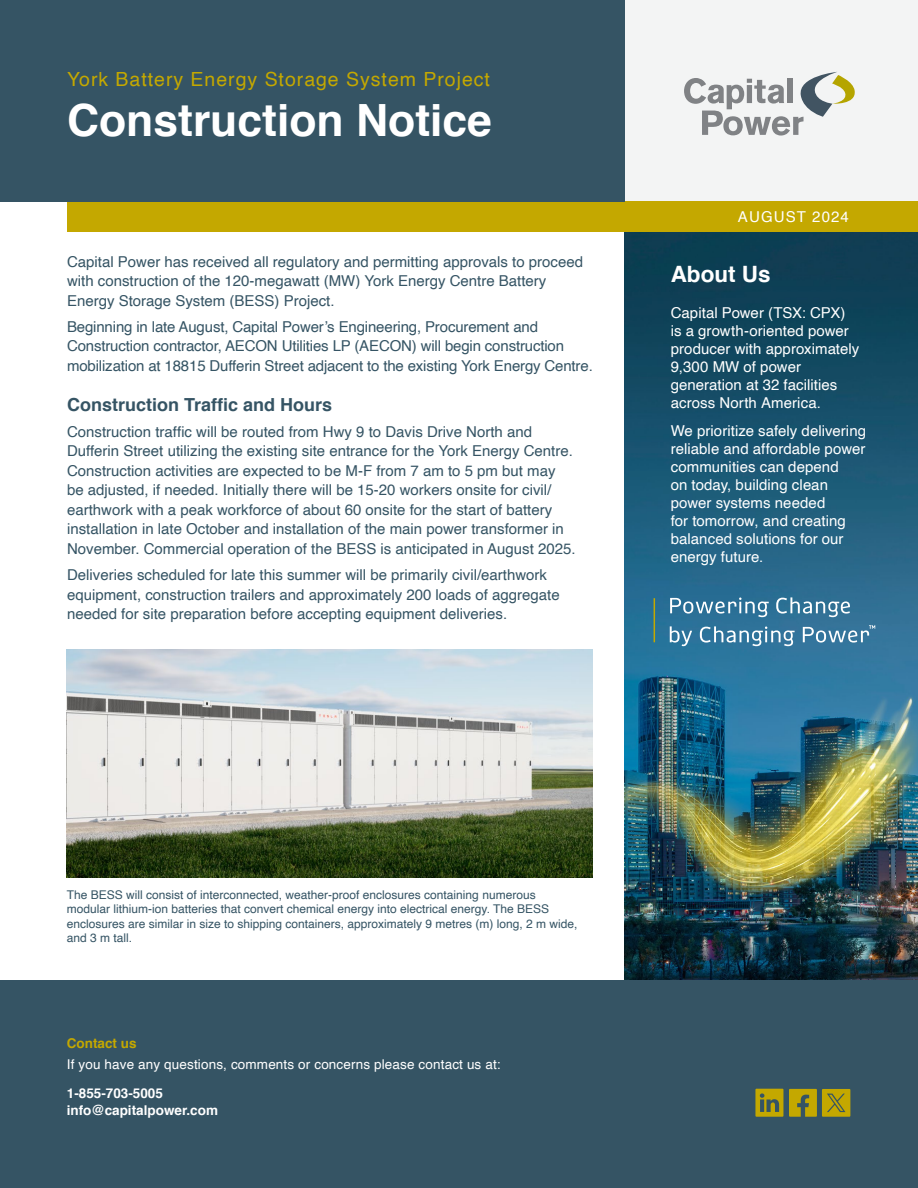
<style>
.page{position:relative;width:918px;height:1188px;background:#fff}
.page>*{position:absolute;margin:0;border:0;box-sizing:border-box;transform-origin:0 0}
.t1{font:700 44.4px "Helvetica";color:#fff}
.t2{font:700 22.5px "Helvetica";color:#fff}
.t3{font:19.5px "Helvetica";letter-spacing:.05em;color:#c4a800}
.t4{font:700 18px "Helvetica";color:#355464}
.t5{font:15px/19.5px "Helvetica";color:#355464}
.t6{font:15px/18px "Helvetica";letter-spacing:.005em;color:#fff}
.t7{font:15px "Helvetica";letter-spacing:.075em;color:#fff}
.t8{font:13.5px "Helvetica";letter-spacing:.01em;color:#fff}
.t9{font:700 13.5px/16.5px "Helvetica";color:#fff}
.t10{font:700 13.5px "Helvetica";color:#c4a800}
.t11{font:12px/14.4px "Helvetica";color:#355464}
</style>
<div class="page">
<img style="left:625px;top:232px;width:293px;height:748px">
<svg style="left:670px;top:625px;width:205px;height:21px;background:#598fae"></svg>
<svg style="left:670px;top:597px;width:180px;height:20px;background:#598eab"></svg>
<hr style="left:654px;top:598px;width:1px;height:44px;background:#c4a800">
<div style="left:594px;top:0;width:324px;height:202px;background:#f3f4f4"></div>
<div style="left:68px;top:202px;width:850px;height:30px;background:#c4a800"></div>
<div style="left:0;top:0;width:625px;height:202px;background:#355464"></div>
<svg style="left:684px;top:72px;width:171px;height:64px"></svg>
<img style="left:67px;top:650px;width:526px;height:227px">
<div style="left:0;top:980px;width:918px;height:208px;background:#355464"></div>
<svg style="left:755px;top:1089px;width:28px;height:28px"></svg>
<svg style="left:789px;top:1089px;width:61px;height:28px"></svg>
<h3 class="t3" style="left:67px;top:65px;width:424px">York Battery Energy Storage System Project</h3>
<h1 class="t1" style="left:67px;top:84px;width:426px">Construction Notice</h1>
<p class="t5" style="left:67px;top:252px;width:518px">Capital Power has received all regulatory and permitting approvals to proceed with construction of the 120-megawatt (MW) York Energy Centre Battery<br>Energy Storage System (BESS) Project.</p>
<p class="t5" style="left:67px;top:317px;width:527px">Beginning in late August, Capital Power’s Engineering, Procurement and<br>Construction contractor, AECON Utilities LP (AECON) will begin construction mobilization at 18815 Dufferin Street adjacent to the existing York Energy Centre.</p>
<p class="t4" style="left:67px;top:390px;width:267px">Construction Traffic and Hours</p>
<p class="t5" style="left:67px;top:422px;width:510px">Construction traffic will be routed from Hwy 9 to Davis Drive North and Dufferin Street utilizing the existing site entrance for the York Energy Centre.<br>Construction activities are expected to be M-F from 7 am to 5 pm but may be adjusted, if needed. Initially there will be 15-20 workers onsite for civil/ earthwork with a peak workforce of about 60 onsite for the start of battery installation in late October and installation of the main power transformer in November. Commercial operation of the BESS is anticipated in August 2025.</p>
<p class="t5" style="left:67px;top:566px;width:494px">Deliveries scheduled for late this summer will be primarily civil/earthwork equipment, construction trailers and approximately 200 loads of aggregate needed for site preparation before accepting equipment deliveries.</p>
<p class="t7" style="left:738px;top:205px;width:113px">AUGUST 2024</p>
<h2 class="t2" style="left:671px;top:256px;width:101px">About Us</h2>
<p class="t6" style="left:671px;top:304px;width:190px">Capital Power (TSX: CPX) is a growth-oriented power producer with approximately<br>9,300 MW of power generation at 32 facilities across North America.</p>
<p class="t6" style="left:671px;top:422px;width:197px">We prioritize safely delivering reliable and affordable power communities can depend<br>on today, building clean power systems needed<br>for tomorrow, and creating balanced solutions for our energy future.</p>
<p class="t11" style="left:67px;top:888px;width:512px">The BESS will consist of interconnected, weather-proof enclosures containing numerous modular lithium-ion batteries that convert chemical energy into electrical energy. The BESS enclosures are similar in size to shipping containers, approximately 9 metres (m) long, 2 m wide, and 3 m tall.</p>
<p class="t10" style="left:67px;top:1033px;width:71px">Contact us</p>
<p class="t8" style="left:67px;top:1054px;width:435px">If you have any questions, comments or concerns please contact us at:</p>
<p class="t9" style="left:67px;top:1085px;width:153px">1-855-703-5005 info@capitalpower.com</p>
</div>
